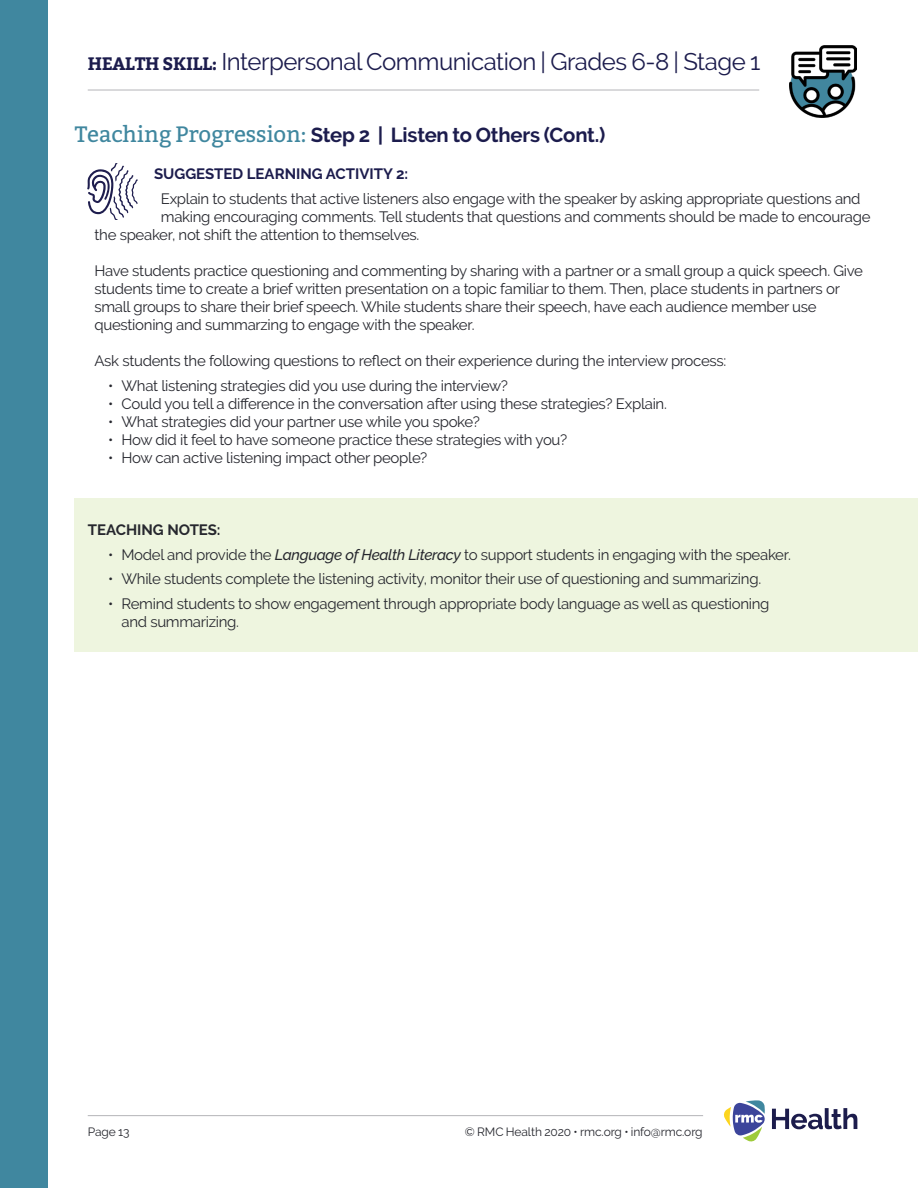
<style>
.page{position:relative;width:918px;height:1188px;background:#fff}
.page>*{position:absolute;margin:0;border:0;box-sizing:border-box;transform-origin:0 0}
.t1{font:24px "Raleway";letter-spacing:-.02em;color:#1c1c4d}
.t2{font:700 20.25px "Raleway";letter-spacing:-.01em;color:#1c1c4d}
.Bullets{font:15px/18px "Raleway";letter-spacing:-.02em;color:#26272e}
.Small_Purple_Header{font:700 15px "Raleway";color:#1c1c4d}
.Small_Purple_Header-2{font:700 15px "Raleway";color:#26272e}
.t3{font:12px "Raleway";letter-spacing:-.01em;color:#26272e}
.s1{font-family:"Bitter";font-weight:700;font-size:18px}
.s2{font-family:"Bitter";font-weight:400;font-size:22.35px;color:#40879f}
.s3{font-weight:500;font-style:italic}
</style>
<div class="page">
<div style="left:0;top:0;width:47px;height:1188px;background:#40879f"></div>
<svg style="left:724px;top:1100px;width:41px;height:42px"></svg>
<svg style="left:772px;top:1108px;width:85px;height:21px"></svg>
<hr style="left:88px;top:1115px;width:615px;height:1px;background:#b4b5b8">
<hr style="left:88px;top:90px;width:671px;height:1px;background:#b4b5b8">
<img style="left:790px;top:46px;width:66px;height:72px">
<div style="left:74px;top:498px;width:844px;height:153px;background:#eef5df"></div>
<svg style="left:87px;top:164px;width:51px;height:56px"></svg>
<p class="t1" style="left:88px;top:47px;width:674px"><span class="s1">HEALTH SKILL:</span> Interpersonal Communication | Grades 6-8 | Stage 1</p>
<p class="t2" style="left:75px;top:124px;width:532px"><span class="s2">Teaching Progression:</span> Step 2 | Listen to Others (Cont.)</p>
<p class="Small_Purple_Header" style="left:154px;top:166px;width:256px">SUGGESTED LEARNING ACTIVITY 2:</p>
<p class="Bullets" style="left:161px;top:190px;width:701px">Explain to students that active listeners also engage with the speaker by asking appropriate questions and</p>
<p class="Bullets" style="left:161px;top:208px;width:711px">making encouraging comments. Tell students that questions and comments should be made to encourage</p>
<p class="Bullets" style="left:94px;top:226px;width:326px">the speaker, not shift the attention to themselves.</p>
<p class="Bullets" style="left:94px;top:262px;width:770px">Have students practice questioning and commenting by sharing with a partner or a small group a quick speech. Give students time to create a brief written presentation on a topic familiar to them. Then, place students in partners or small groups to share their brief speech. While students share their speech, have each audience member use questioning and summarzing to engage with the speaker.</p>
<p class="Bullets" style="left:94px;top:352px;width:633px">Ask students the following questions to reflect on their experience during the interview process:</p>
<p class="Bullets" style="left:108px;top:377px;width:402px">• What listening strategies did you use during the interview?</p>
<p class="Bullets" style="left:108px;top:395px;width:560px">• Could you tell a difference in the conversation after using these strategies? Explain.</p>
<p class="Bullets" style="left:108px;top:413px;width:373px">• What strategies did your partner use while you spoke?</p>
<p class="Bullets" style="left:108px;top:431px;width:461px">• How did it feel to have someone practice these strategies with you?</p>
<p class="Bullets" style="left:108px;top:449px;width:321px">• How can active listening impact other people?</p>
<p class="Small_Purple_Header-2" style="left:88px;top:521px;width:134px">TEACHING NOTES:</p>
<p class="Bullets" style="left:108px;top:545px;width:684px">• Model and provide the <span class="s3">Language of Health Literacy</span> to support students in engaging with the speaker.</p>
<p class="Bullets" style="left:108px;top:570px;width:655px">• While students complete the listening activity, monitor their use of questioning and summarizing.</p>
<p class="Bullets" style="left:122px;top:595px;width:650px;text-indent:-14px">• Remind students to show engagement through appropriate body language as well as questioning and summarizing.</p>
<p class="t3" style="left:88px;top:1125px;width:43px">Page 13</p>
<p class="t3" style="left:465px;top:1125px;width:239px">© RMC Health 2020 • rmc.org • info@rmc.org</p>
</div>
